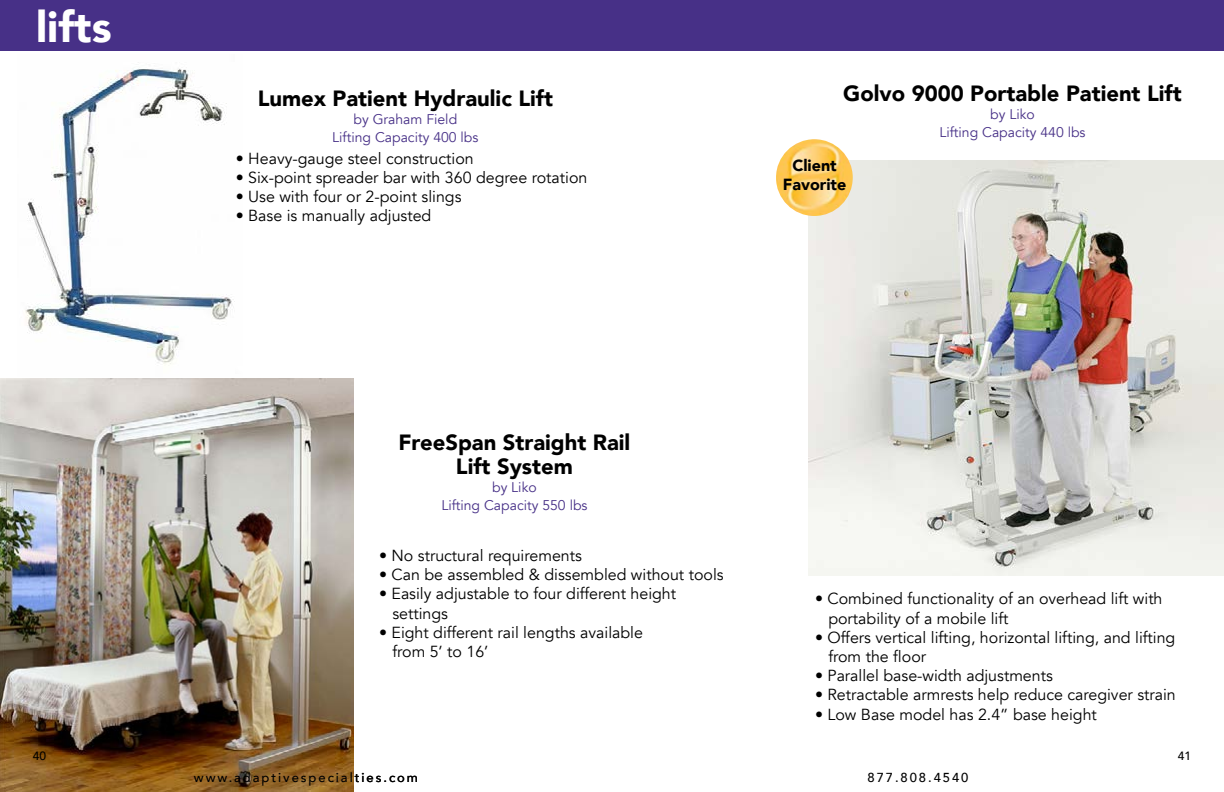
<style>
.page{position:relative;width:1224px;height:792px;background:#fff}
.page>*{position:absolute;margin:0;border:0;box-sizing:border-box;transform-origin:0 0}
.t1{font:900 43px "Avenir";color:#fff}
.t2{font:900 22px/24px "Avenir";color:#000;text-align:center}
.t3{font:900 16.1px/19.3px "Avenir";color:#000;text-align:center}
.t4{font:16px/19.2px "Avenir";color:#000}
.t5{font:14px/18px "Avenir";color:#473087;text-align:center}
.t6{font:500 13px "Avenir";letter-spacing:.15em;color:#000}
.t7{font:500 12px "Avenir";color:#000}
</style>
<div class="page">
<div style="left:0;top:0;width:1224px;height:50px;background:#473087"></div>
<img style="left:25px;top:68px;width:210px;height:298px">
<img style="left:0;top:379px;width:353px;height:413px">
<img style="left:808px;top:161px;width:415px;height:415px">
<img style="left:776px;top:139px;width:77px;height:77px;border-radius:38px">
<h1 class="t1" style="left:36px;top:-10px;width:77px">lifts</h1>
<p class="t7" style="left:33px;top:745px;width:15px">40</p>
<h2 class="t2" style="left:258px;top:85px;width:297px">Lumex Patient Hydraulic Lift</h2>
<p class="t5" style="left:332px;top:110px;width:148px">by Graham Field<br>Lifting Capacity 400 lbs</p>
<p class="t4" style="left:236px;top:149px;width:239px">• Heavy-gauge steel construction</p>
<p class="t4" style="left:236px;top:168px;width:353px">• Six-point spreader bar with 360 degree rotation</p>
<p class="t4" style="left:236px;top:187px;width:227px">• Use with four or 2-point slings</p>
<p class="t4" style="left:236px;top:206px;width:197px">• Base is manually adjusted</p>
<h2 class="t2" style="left:843px;top:80px;width:340px">Golvo 9000 Portable Patient Lift</h2>
<p class="t5" style="left:939px;top:105px;width:148px">by Liko<br>Lifting Capacity 440 lbs</p>
<p class="t3" style="left:783px;top:155px;width:65px">Client<br>Favorite</p>
<h2 class="t2" style="left:399px;top:429px;width:233px">FreeSpan Straight Rail<br>Lift System</h2>
<p class="t5" style="left:441px;top:478px;width:148px">by Liko<br>Lifting Capacity 550 lbs</p>
<p class="t4" style="left:379px;top:546px;width:204px">• No structural requirements</p>
<p class="t4" style="left:379px;top:565px;width:346px">• Can be assembled &amp; dissembled without tools</p>
<p class="t4" style="left:392px;top:585px;width:285px;text-indent:-13px">• Easily adjustable to four different height settings</p>
<p class="t4" style="left:392px;top:623px;width:252px;text-indent:-13px">• Eight different rail lengths available from 5’ to 16’</p>
<p class="t6" style="left:194px;top:766px;width:226px">www.adaptivespecialties.com</p>
<p class="t4" style="left:828px;top:590px;width:336px;text-indent:-13px">• Combined functionality of an overhead lift with portability of a mobile lift</p>
<p class="t4" style="left:828px;top:628px;width:349px;text-indent:-13px">• Offers vertical lifting, horizontal lifting, and lifting from the floor</p>
<p class="t4" style="left:815px;top:666px;width:239px">• Parallel base-width adjustments</p>
<p class="t4" style="left:815px;top:686px;width:362px">• Retractable armrests help reduce caregiver strain</p>
<p class="t4" style="left:815px;top:705px;width:283px">• Low Base model has 2.4” base height</p>
<p class="t6" style="left:868px;top:766px;width:102px">877.808.4540</p>
<p class="t7" style="left:1178px;top:745px;width:15px">41</p>
</div>
